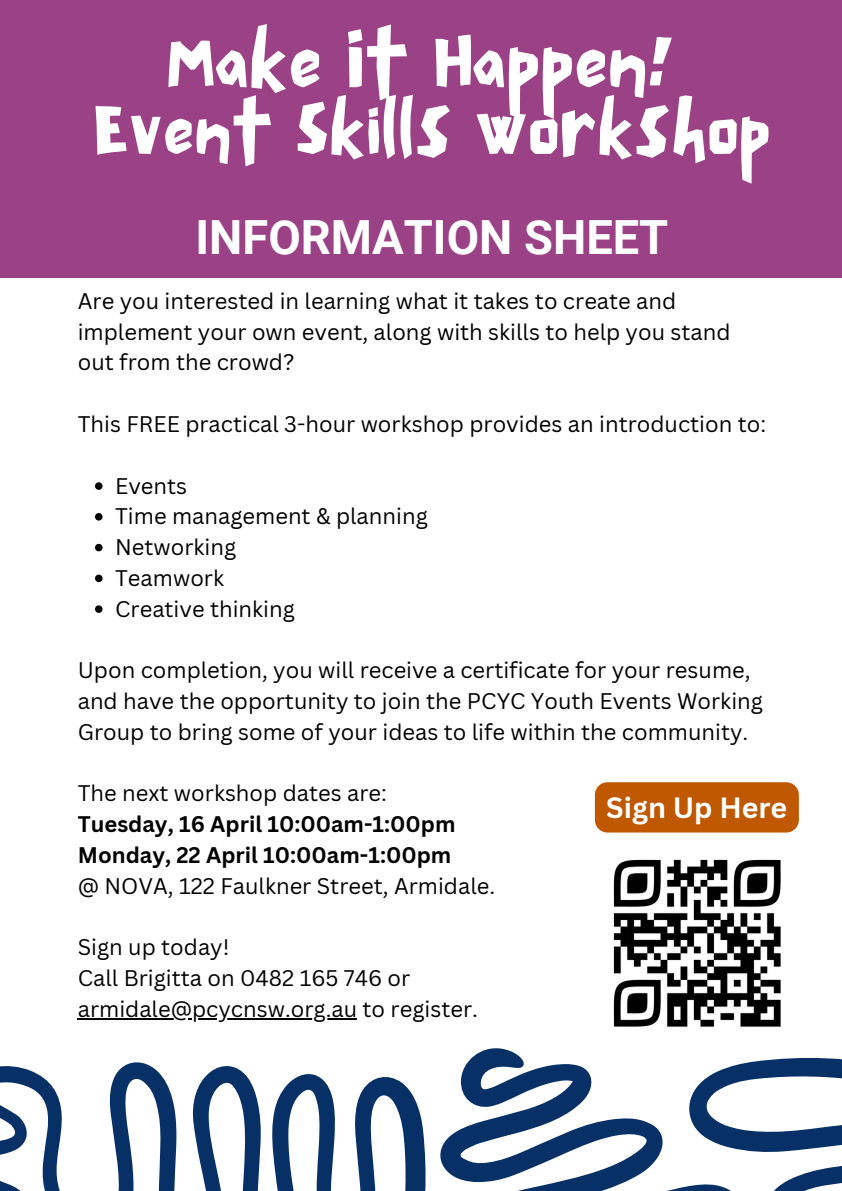
<style>
.page{position:relative;width:842px;height:1191px;background:#fff}
.page>*{position:absolute;margin:0;border:0;box-sizing:border-box;transform-origin:0 0}
.t1{font:79.1px "NF PAGKAKI Regular";color:#fff}
.t2{font:74.1px "NF PAGKAKI Regular";color:#fff}
.t3{font:700 47.1px "Roboto";color:#fff}
.t4{font:700 28.5px "Canva Sans";color:#fff}
.t5{font:22px/30.8px "Canva Sans";color:#000}
.t6{font:700 22px "Canva Sans";color:#000}
</style>
<div class="page">
<div style="left:0;top:0;width:842px;height:277px;background:#9a4285"></div>
<svg style="left:95px;top:482px;width:8px;height:8px"></svg>
<svg style="left:95px;top:513px;width:8px;height:7px"></svg>
<svg style="left:95px;top:544px;width:8px;height:7px"></svg>
<svg style="left:95px;top:574px;width:8px;height:8px"></svg>
<svg style="left:95px;top:605px;width:8px;height:8px"></svg>
<hr style="left:78px;top:1018px;width:279px;height:1px;background:#000">
<svg style="left:0;top:1048px;width:842px;height:142px"></svg>
<img style="left:613px;top:859px;width:168px;height:168px">
<div style="left:595px;top:782px;width:204px;height:50px;background:#c05800"></div>
<h1 class="t1" style="left:166px;top:14px;width:510px">Make It Happen!</h1>
<h1 class="t2" style="left:93px;top:85px;width:679px">Event Skills Workshop</h1>
<h2 class="t3" style="left:196px;top:210px;width:474px">INFORMATION SHEET</h2>
<p class="t5" style="left:78px;top:285px;width:654px">Are you interested in learning what it takes to create and implement your own event, along with skills to help you stand out from the crowd?</p>
<p class="t5" style="left:78px;top:408px;width:690px">This FREE practical 3-hour workshop provides an introduction to:</p>
<p class="t5" style="left:115px;top:469px;width:74px">Events</p>
<p class="t5" style="left:115px;top:500px;width:314px">Time management &amp; planning</p>
<p class="t5" style="left:115px;top:531px;width:123px">Networking</p>
<p class="t5" style="left:115px;top:562px;width:110px">Teamwork</p>
<p class="t5" style="left:115px;top:592px;width:181px">Creative thinking</p>
<p class="t5" style="left:78px;top:654px;width:687px">Upon completion, you will receive a certificate for your resume, and have the opportunity to join the PCYC Youth Events Working<br>Group to bring some of your ideas to life within the community.</p>
<p class="t5" style="left:78px;top:777px;width:311px">The next workshop dates are:</p>
<p class="t6" style="left:78px;top:808px;width:379px">Tuesday, 16 April 10:00am-1:00pm</p>
<p class="t6" style="left:78px;top:839px;width:375px">Monday, 22 April 10:00am-1:00pm</p>
<p class="t5" style="left:78px;top:869px;width:419px">@ NOVA, 122 Faulkner Street, Armidale.</p>
<p class="t4" style="left:606px;top:787px;width:182px">Sign Up Here</p>
<p class="t5" style="left:78px;top:931px;width:153px">Sign up today!</p>
<p class="t5" style="left:78px;top:961px;width:334px">Call Brigitta on 0482 165 746 or</p>
<p class="t5" style="left:78px;top:992px;width:402px">armidale@pcycnsw.org.au to register.</p>
</div>
